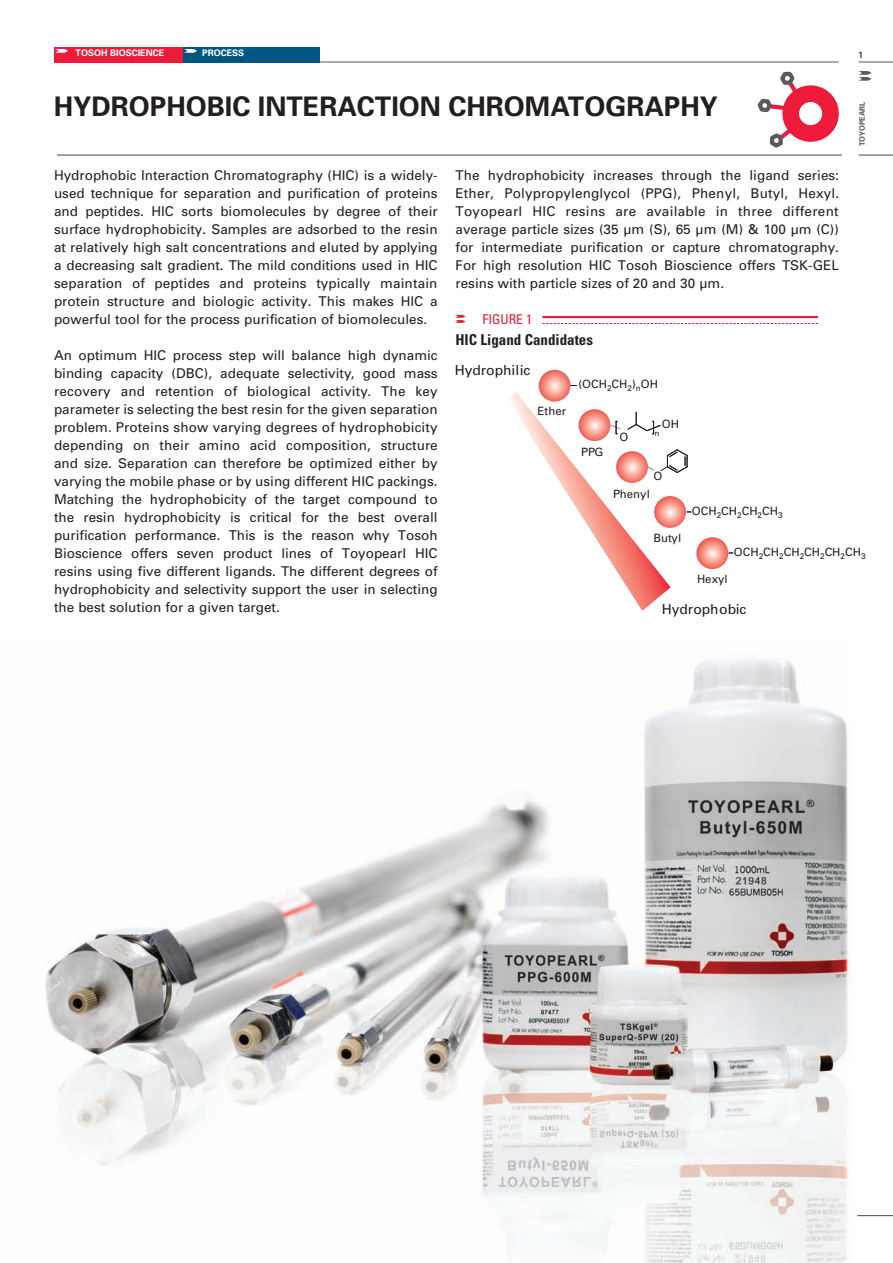
<style>
.page{position:relative;width:893px;height:1263px;background:#fff}
.page>*{position:absolute;margin:0;border:0;box-sizing:border-box;transform-origin:0 0}
.t1{font:700 27px "Univers";color:#231f20}
.t2{font:700 condensed 15px "Univers";color:#231f20}
.t3{font:13.8px "Univers";color:#231f20}
.t4{font:13.5px/18px "Univers";color:#231f20;text-align:justify}
.t5{font:condensed 13.5px "Univers";color:#ed1a3a}
.t6{font:11.4px "Univers";color:#231f20}
.t7{font:700 9px "Univers";color:#fff}
.t8{font:700 9px "Univers";color:#4b4c4d}
.t9{font:8.1px "Univers";color:#231f20}
.t10{font:700 7.5px "Univers";color:#5a5a5d}
.s1{font-weight:700;color:#5a5a5d}
</style>
<div class="page">
<hr style="left:857px;top:1215px;width:36px;height:1px;background:#5a5a5d">
<hr style="left:317px;top:62px;width:522px;height:1px;background:#5a5a5d">
<hr style="left:859px;top:62px;width:34px;height:1px;background:#5a5a5d">
<svg style="left:859px;top:71px;width:13px;height:10px"></svg>
<div style="left:54px;top:47px;width:130px;height:15px;background:#ed1a3a"></div>
<div style="left:183px;top:47px;width:137px;height:15px;background:#005882"></div>
<svg style="left:55px;top:49px;width:13px;height:4px"></svg>
<svg style="left:184px;top:49px;width:13px;height:4px"></svg>
<hr style="left:57px;top:154px;width:785px;height:2px;background:#5a5a5d">
<hr style="left:859px;top:154px;width:34px;height:2px;background:#5a5a5d">
<svg style="left:757px;top:71px;width:82px;height:77px"></svg>
<img style="left:44px;top:658px;width:807px;height:605px">
<svg style="left:455px;top:315px;width:10px;height:8px"></svg>
<hr style="left:542px;top:316px;width:276px;height:2px;background:#ed1a3a">
<svg style="left:542px;top:323px;width:276px;height:1px"></svg>
<svg style="left:510px;top:370px;width:223px;height:241px"></svg>
<p class="t7" style="left:76px;top:47px;width:90px">TOSOH BIOSCIENCE</p>
<p class="t7" style="left:202px;top:47px;width:44px">PROCESS</p>
<h1 class="t1" style="left:54px;top:89px;width:666px">HYDROPHOBIC INTERACTION CHROMATOGRAPHY</h1>
<p class="t8" style="left:858px;top:49px;width:7px">1</p>
<p class="t10" style="left:857px;top:146px;width:47px;rotate:-90deg">TOYOPEARL</p>
<p class="t4" style="left:54px;top:166px;width:385px">Hydrophobic Interaction Chromatography (HIC) is a widely&shy;used technique for separation and purification of proteins and peptides. HIC sorts biomolecules by degree of their surface hydrophobicity. Samples are adsorbed to the resin at relatively high salt concentrations and eluted by applying a decreasing salt gradient. The mild conditions used in HIC separation of peptides and proteins typically maintain protein structure and biologic activity. This makes HIC a powerful tool for the process purification of biomolecules.</p>
<p class="t4" style="left:54px;top:346px;width:385px">An optimum HIC process step will balance high dynamic binding capacity (DBC), adequate selectivity, good mass recovery and retention of biological activity. The key parameter is selecting the best resin for the given separation problem<span class="s1">.</span> Proteins show varying degrees of hydrophobicity depending on their amino acid composition, structure and size. Separation can therefore be optimized either by varying the mobile phase or by using different HIC packings.<br>Matching the hydrophobicity of the target compound to the resin hydrophobicity is critical for the best overall purification performance. This is the reason why Tosoh Bioscience offers seven product lines of Toyopearl HIC resins using five different ligands. The different degrees of hydrophobicity and selectivity support the user in selecting the best solution for a given target.</p>
<p class="t4" style="left:456px;top:166px;width:385px">The hydrophobicity increases through the ligand series:<br>Ether, Polypropylenglycol (PPG), Phenyl, Butyl, Hexyl.<br>Toyopearl HIC resins are available in three different average particle sizes (35 µm (S), 65 µm (M) &amp; 100 µm (C)) for intermediate purification or capture chromatography.<br>For high resolution HIC Tosoh Bioscience offers TSK-GEL resins with particle sizes of 20 and 30 µm.</p>
<p class="t5" style="left:482px;top:310px;width:51px">FIGURE 1</p>
<p class="t2" style="left:455px;top:330px;width:139px">HIC Ligand Candidates</p>
<p class="t3" style="left:455px;top:361px;width:77px">Hydrophilic</p>
<p class="t6" style="left:537px;top:404px;width:30px">Ether</p>
<p class="t6" style="left:578px;top:377px;width:81px">(OCH<sub>2</sub>CH<sub>2</sub>)<sub>n</sub>OH</p>
<p class="t6" style="left:662px;top:417px;width:19px">OH</p>
<p class="t6" style="left:581px;top:445px;width:24px">PPG</p>
<p class="t6" style="left:619px;top:429px;width:10px">O</p>
<p class="t9" style="left:655px;top:428px;width:7px">n</p>
<p class="t6" style="left:653px;top:469px;width:10px">O</p>
<p class="t6" style="left:613px;top:486px;width:38px">Phenyl</p>
<p class="t6" style="left:653px;top:531px;width:29px">Butyl</p>
<p class="t6" style="left:692px;top:504px;width:92px">OCH<sub>2</sub>CH<sub>2</sub>CH<sub>2</sub>CH<sub>3</sub></p>
<p class="t6" style="left:697px;top:572px;width:32px">Hexyl</p>
<p class="t6" style="left:734px;top:545px;width:133px">OCH<sub>2</sub>CH<sub>2</sub>CH<sub>2</sub>CH<sub>2</sub>CH<sub>2</sub>CH<sub>3</sub></p>
<p class="t3" style="left:662px;top:601px;width:86px">Hydrophobic</p>
</div>
